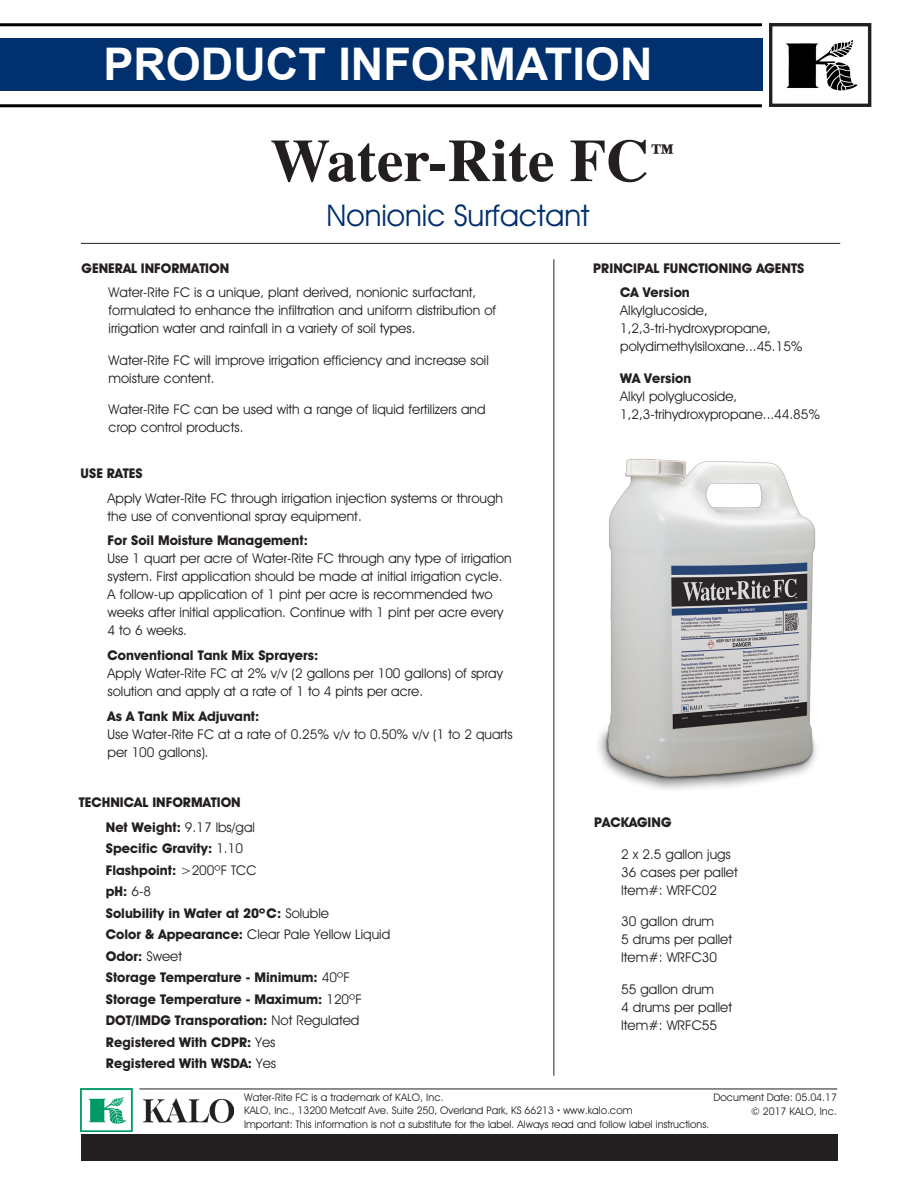
<style>
.page{position:relative;width:918px;height:1188px;background:#fff}
.page>*{position:absolute;margin:0;border:0;box-sizing:border-box;transform-origin:0 0}
.t1{font:700 60px "Times";color:#231f20}
.t2{font:700 45px "Arial";color:#fff}
.t3{font:30px "Avant Guard SW";color:#00306d}
.t4{font:700 26.25px "Times";color:#231f20}
.Section_Paragraph_Bo{font:13.5px/18px "Avant Guard SW";color:#231f20}
.Section_Paragraph_Bo-2{font:700 13.5px "Avant Guard SW";color:#231f20}
.t5{font:10.5px "Avant Guard SW";color:#231f20}
.s1{font-weight:700}
.s2{font-weight:400}
</style>
<div class="page">
<div style="left:0;top:38px;width:762px;height:53px;background:#00306d"></div>
<img style="left:770px;top:24px;width:102px;height:83px">
<hr style="left:0;top:104px;width:762px;height:3px;background:#000">
<hr style="left:0;top:23px;width:762px;height:3px;background:#000">
<img style="left:598px;top:459px;width:219px;height:331px">
<img style="left:80px;top:1089px;width:154px;height:43px">
<div style="left:81px;top:1134px;width:756px;height:27px;background:#231f20"></div>
<hr style="left:81px;top:243px;width:759px;height:1px;background:#231f20">
<hr style="left:139px;top:1089px;width:698px;height:1px;background:#231f20">
<hr style="left:554px;top:259px;width:1px;height:817px;background:#231f20">
<h2 class="t2" style="left:103px;top:34px;width:551px">PRODUCT INFORMATION</h2>
<p class="t1" style="left:270px;top:103px;width:381px">Water-Rite FC</p>
<p class="t4" style="left:650px;top:128px;width:28px">™</p>
<p class="t3" style="left:327px;top:197px;width:264px">Nonionic Surfactant</p>
<p class="Section_Paragraph_Bo-2" style="left:82px;top:260px;width:149px">GENERAL INFORMATION</p>
<p class="Section_Paragraph_Bo" style="left:109px;top:284px;width:389px">Water-Rite FC is a unique, plant derived, nonionic surfactant, formulated to enhance the infiltration and uniform distribution of irrigation water and rainfall in a variety of soil types.</p>
<p class="Section_Paragraph_Bo" style="left:109px;top:351px;width:382px">Water-Rite FC will improve irrigation efficiency and increase soil moisture content.</p>
<p class="Section_Paragraph_Bo" style="left:109px;top:401px;width:379px">Water-Rite FC can be used with a range of liquid fertilizers and crop control products.</p>
<p class="Section_Paragraph_Bo-2" style="left:81px;top:465px;width:64px">USE RATES</p>
<p class="Section_Paragraph_Bo" style="left:108px;top:489px;width:397px">Apply Water-Rite FC through irrigation injection systems or through the use of conventional spray equipment.</p>
<p class="Section_Paragraph_Bo-2" style="left:108px;top:532px;width:202px">For Soil Moisture Management:</p>
<p class="Section_Paragraph_Bo" style="left:108px;top:550px;width:406px">Use 1 quart per acre of Water-Rite FC through any type of irrigation system. First application should be made at initial irrigation cycle.<br>A follow-up application of 1 pint per acre is recommended two weeks after initial application. Continue with 1 pint per acre every 4 to 6 weeks.</p>
<p class="Section_Paragraph_Bo-2" style="left:108px;top:647px;width:213px">Conventional Tank Mix Sprayers:</p>
<p class="Section_Paragraph_Bo" style="left:108px;top:664px;width:397px">Apply Water-Rite FC at 2% v/v (2 gallons per 100 gallons) of spray solution and apply at a rate of 1 to 4 pints per acre.</p>
<p class="Section_Paragraph_Bo-2" style="left:108px;top:708px;width:153px">As A Tank Mix Adjuvant:</p>
<p class="Section_Paragraph_Bo" style="left:108px;top:725px;width:407px">Use Water-Rite FC at a rate of 0.25% v/v to 0.50% v/v (1 to 2 quarts per 100 gallons).</p>
<p class="Section_Paragraph_Bo-2" style="left:79px;top:794px;width:163px">TECHNICAL INFORMATION</p>
<p class="Section_Paragraph_Bo" style="left:106px;top:818px;width:151px"><span class="s1">Net Weight:</span> 9.17 lbs/gal</p>
<p class="Section_Paragraph_Bo-2" style="left:106px;top:840px;width:139px">Specific Gravity: <span class="s2">1.10</span></p>
<p class="Section_Paragraph_Bo-2" style="left:106px;top:862px;width:152px">Flashpoint: <span class="s2">&gt;200ºF TCC</span></p>
<p class="Section_Paragraph_Bo-2" style="left:106px;top:883px;width:47px">pH: <span class="s2">6-8</span></p>
<p class="Section_Paragraph_Bo-2" style="left:106px;top:905px;width:225px">Solubility in Water at 20ºC: <span class="s2">Soluble</span></p>
<p class="Section_Paragraph_Bo" style="left:106px;top:925px;width:286px"><span class="s1">Color &amp; Appearance:</span> Clear Pale Yellow Liquid</p>
<p class="Section_Paragraph_Bo-2" style="left:106px;top:948px;width:78px">Odor: <span class="s2">Sweet</span></p>
<p class="Section_Paragraph_Bo-2" style="left:106px;top:969px;width:246px">Storage Temperature - Minimum: <span class="s2">40ºF</span></p>
<p class="Section_Paragraph_Bo-2" style="left:106px;top:991px;width:258px">Storage Temperature - Maximum: <span class="s2">120ºF</span></p>
<p class="Section_Paragraph_Bo-2" style="left:106px;top:1012px;width:255px">DOT/IMDG Transporation: <span class="s2">Not Regulated</span></p>
<p class="Section_Paragraph_Bo-2" style="left:106px;top:1034px;width:171px">Registered With CDPR: <span class="s2">Yes</span></p>
<p class="Section_Paragraph_Bo-2" style="left:106px;top:1055px;width:172px">Registered With WSDA: <span class="s2">Yes</span></p>
<p class="Section_Paragraph_Bo-2" style="left:593px;top:260px;width:213px">PRINCIPAL FUNCTIONING AGENTS</p>
<p class="Section_Paragraph_Bo" style="left:620px;top:284px;width:184px"><span class="s1">CA Version<br></span>Alkylglucoside,<br>1,2,3-tri-hydroxypropane, polydimethylsiloxane...45.15%</p>
<p class="Section_Paragraph_Bo-2" style="left:620px;top:370px;width:73px">WA Version</p>
<p class="Section_Paragraph_Bo" style="left:620px;top:387px;width:202px">Alkyl polyglucoside,<br>1,2,3-trihydroxypropane...44.85%</p>
<p class="Section_Paragraph_Bo-2" style="left:594px;top:814px;width:79px">PACKAGING</p>
<p class="Section_Paragraph_Bo" style="left:621px;top:845px;width:111px">2 x 2.5 gallon jugs</p>
<p class="Section_Paragraph_Bo" style="left:621px;top:863px;width:118px">36 cases per pallet</p>
<p class="Section_Paragraph_Bo" style="left:621px;top:881px;width:97px">Item#: WRFC02</p>
<p class="Section_Paragraph_Bo" style="left:621px;top:912px;width:94px">30 gallon drum</p>
<p class="Section_Paragraph_Bo" style="left:621px;top:930px;width:112px">5 drums per pallet</p>
<p class="Section_Paragraph_Bo" style="left:621px;top:948px;width:97px">Item#: WRFC30</p>
<p class="Section_Paragraph_Bo" style="left:621px;top:980px;width:94px">55 gallon drum</p>
<p class="Section_Paragraph_Bo" style="left:621px;top:998px;width:112px">4 drums per pallet</p>
<p class="Section_Paragraph_Bo" style="left:621px;top:1016px;width:97px">Item#: WRFC55</p>
<p class="t5" style="left:714px;top:1091px;width:125px">Document Date: 05.04.17</p>
<p class="t5" style="left:244px;top:1091px;width:201px">Water-Rite FC is a trademark of KALO, Inc.</p>
<p class="t5" style="left:244px;top:1104px;width:390px">KALO, Inc., 13200 Metcalf Ave. Suite 250, Overland Park, KS 66213 <span class="s1">•</span> www.kalo.com</p>
<p class="t5" style="left:244px;top:1118px;width:467px">Important: This information is not a substitute for the label. Always read and follow label instructions.</p>
<p class="t5" style="left:751px;top:1105px;width:87px">© 2017 KALO, Inc.</p>
</div>
